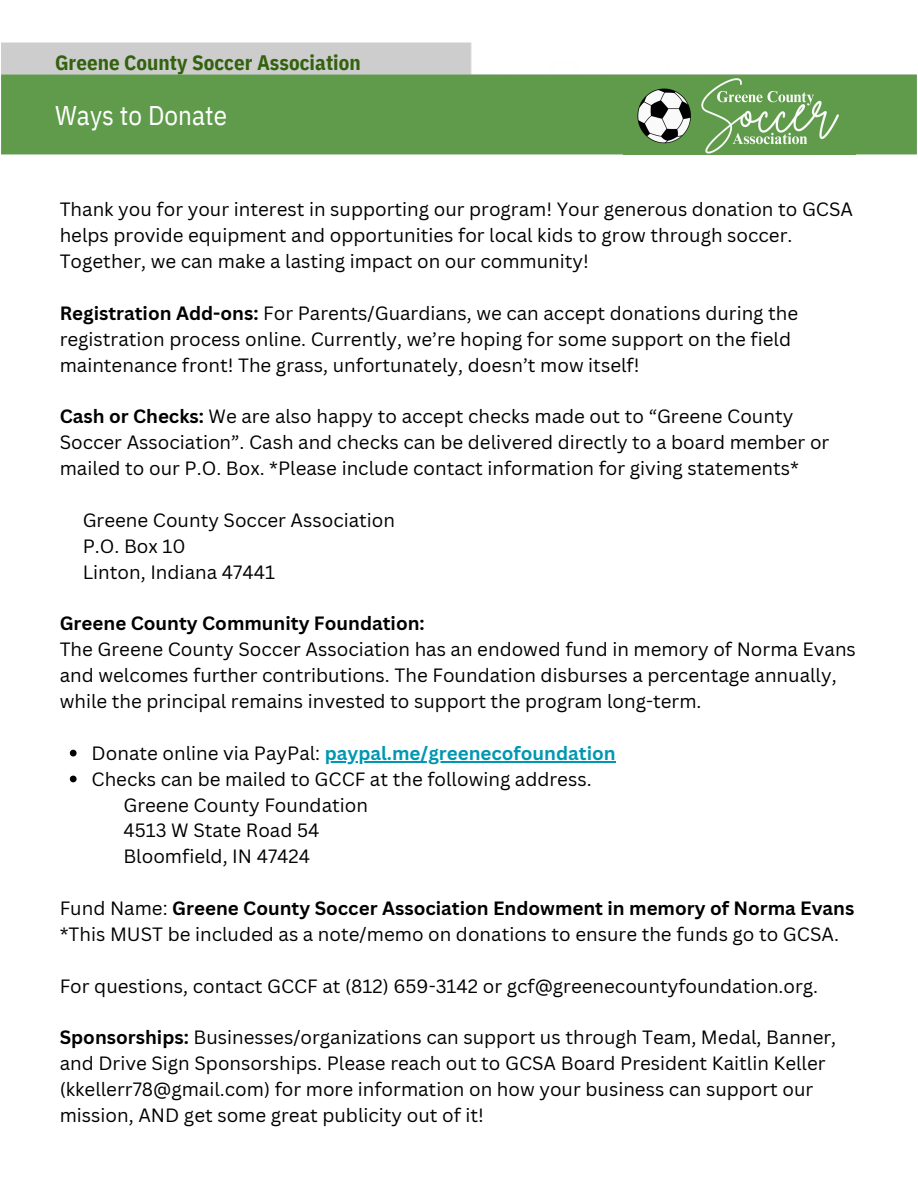
<style>
.page{position:relative;width:918px;height:1188px;background:#fff}
.page>*{position:absolute;margin:0;border:0;box-sizing:border-box;transform-origin:0 0}
.t1{font:27px "IBM Plex Sans Cond";color:#fff}
.t2{font:700 21px "IBM Plex Sans Cond";color:#32620e}
.t3{font:18.75px/25.8px "Canva Sans";color:#000}
.t4{font:700 18.75px "Canva Sans";color:#000}
.t5{font:700 18.75px "Canva Sans";color:#0097b2}
.s1{font-weight:700}
.s2{font-weight:400;color:#000}
.s3{font-weight:400}
</style>
<div class="page">
<svg style="left:70px;top:750px;width:7px;height:6px"></svg>
<hr style="left:325px;top:761px;width:291px;height:1px;background:#0097b2">
<svg style="left:70px;top:776px;width:7px;height:6px"></svg>
<img style="left:1px;top:42px;width:916px;height:113px">
<img style="left:624px;top:76px;width:232px;height:78px">
<p class="t2" style="left:55px;top:49px;width:307px">Greene County Soccer Association</p>
<p class="t1" style="left:55px;top:97px;width:174px">Ways to Donate</p>
<p class="t3" style="left:60px;top:196px;width:795px">Thank you for your interest in supporting our program! Your generous donation to GCSA helps provide equipment and opportunities for local kids to grow through soccer.<br>Together, we can make a lasting impact on our community!</p>
<h3 class="t3" style="left:60px;top:300px;width:740px"><span class="s1">Registration Add-ons:</span> For Parents/Guardians, we can accept donations during the registration process online. Currently, we’re hoping for some support on the field maintenance front! The grass, unfortunately, doesn’t mow itself!</h3>
<h1 class="t3" style="left:60px;top:403px;width:771px"><span class="s1">Cash or Checks:</span> We are also happy to accept checks made out to “Greene County<br>Soccer Association”. Cash and checks can be delivered directly to a board member or mailed to our P.O. Box. *Please include contact information for giving statements*</h1>
<p class="t3" style="left:83px;top:507px;width:314px">Greene County Soccer Association</p>
<h2 class="t3" style="left:83px;top:533px;width:104px">P.O. Box 10</h2>
<p class="t3" style="left:83px;top:559px;width:194px">Linton, Indiana 47441</p>
<p class="t4" style="left:60px;top:610px;width:367px">Greene County Community Foundation:</p>
<p class="t3" style="left:60px;top:636px;width:798px">The Greene County Soccer Association has an endowed fund in memory of Norma Evans and welcomes further contributions. The Foundation disburses a percentage annually, while the principal remains invested to support the program long-term.</p>
<p class="t5" style="left:92px;top:740px;width:526px"><span class="s2">Donate online via PayPal:</span> paypal.me/greenecofoundation</p>
<p class="t3" style="left:92px;top:766px;width:502px">Checks can be mailed to GCCF at the following address.</p>
<p class="t3" style="left:123px;top:791px;width:246px">Greene County Foundation</p>
<p class="t3" style="left:123px;top:817px;width:197px">4513 W State Road 54</p>
<p class="t3" style="left:123px;top:843px;width:188px">Bloomfield, IN 47424</p>
<p class="t4" style="left:60px;top:895px;width:796px"><span class="s3">Fund Name:</span> Greene County Soccer Association Endowment in memory of Norma Evans</p>
<p class="t3" style="left:60px;top:921px;width:781px">*This MUST be included as a note/memo on donations to ensure the funds go to GCSA.</p>
<p class="t3" style="left:60px;top:973px;width:760px">For questions, contact GCCF at (812) 659-3142 or gcf@greenecountyfoundation.org.</p>
<p class="t3" style="left:60px;top:1024px;width:778px"><span class="s1">Sponsorships:</span> Businesses/organizations can support us through Team, Medal, Banner, and Drive Sign Sponsorships. Please reach out to GCSA Board President Kaitlin Keller (kkellerr78@gmail.com) for more information on how your business can support our mission, AND get some great publicity out of it!</p>
</div>
